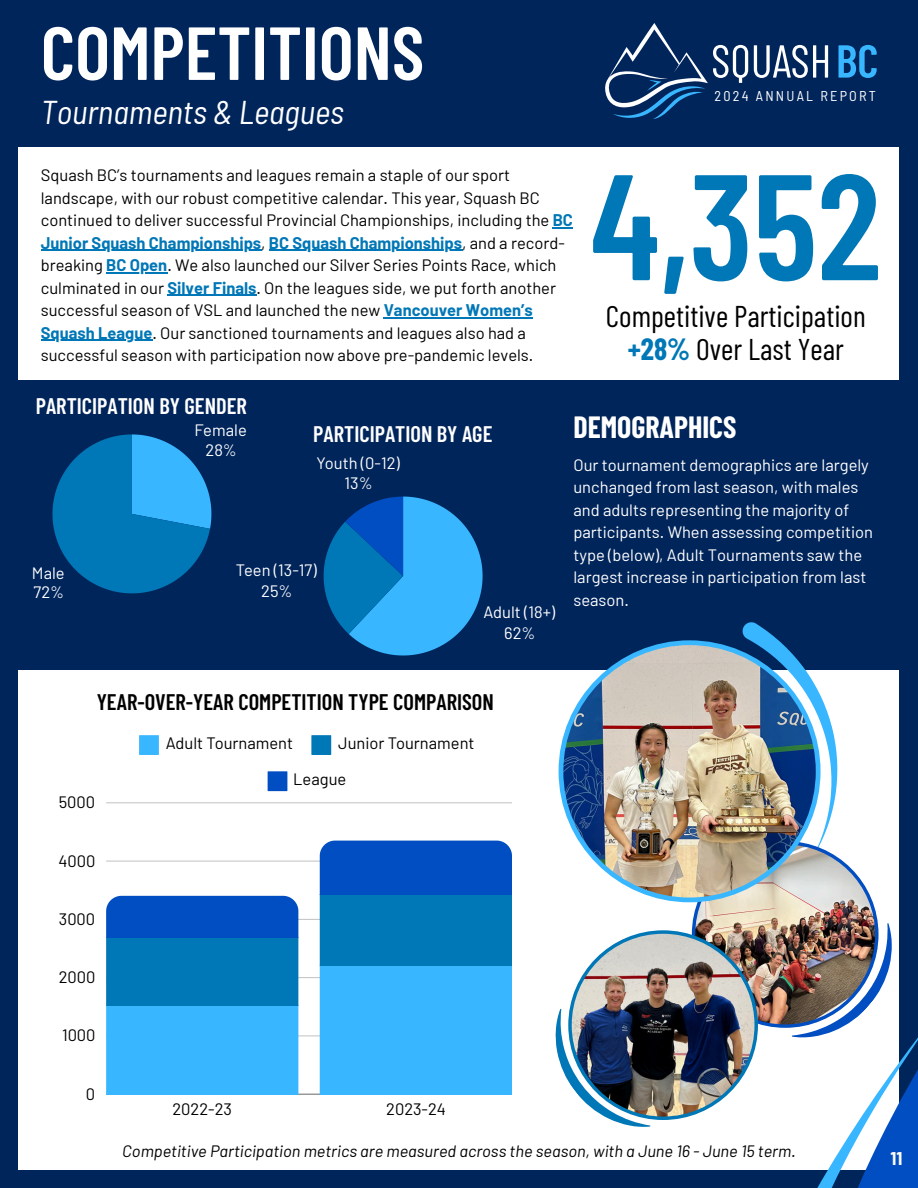
<style>
.page{position:relative;width:918px;height:1188px;background:#00255b}
.page>*{position:absolute;margin:0;border:0;box-sizing:border-box;transform-origin:0 0}
.t1{font:600 150px "Barlow Condensed";color:#0077b6}
.t2{font:600 75px "Barlow Condensed";color:#fff}
.t3{font:italic semi-condensed 33px "Barlow";color:#fff}
.t4{font:30px/32.7px "Barlow Condensed";color:#000;text-align:center}
.t5{font:700 30px "Barlow Condensed";color:#fff}
.t6{font:600 22.5px "Barlow Condensed";color:#fff}
.t7{font:600 22.5px "Barlow Condensed";color:#000}
.t8{font:700 18px "Barlow";color:#fff}
.t9{font:16.5px/22.5px "Barlow";color:#000}
.t10{font:16.5px/22.5px "Barlow";color:#fff;text-align:center}
.t11{font:italic 16.5px "Barlow";color:#000}
.t12{font:700 16.5px "Barlow";color:#0077b6}
.t13{font:semi-condensed 14.25px "Barlow";letter-spacing:.155em;color:#fff}
.s1{font-weight:700;color:#0077b6}
.s2{font-weight:400;color:#000}
</style>
<div class="page">
<div style="left:19px;top:148px;width:880px;height:1022px;background:#fff"></div>
<svg style="left:605px;top:23px;width:102px;height:96px"></svg>
<svg style="left:713px;top:45px;width:115px;height:38px"></svg>
<svg style="left:839px;top:45px;width:38px;height:33px"></svg>
<svg style="left:553px;top:227px;width:20px;height:1px"></svg>
<hr style="left:41px;top:250px;width:220px;height:1px;background:#0077b6">
<hr style="left:269px;top:250px;width:193px;height:1px;background:#0077b6">
<hr style="left:106px;top:272px;width:61px;height:1px;background:#0077b6">
<hr style="left:167px;top:295px;width:89px;height:1px;background:#0077b6">
<hr style="left:384px;top:317px;width:149px;height:1px;background:#0077b6">
<hr style="left:41px;top:340px;width:111px;height:1px;background:#0077b6">
<div style="left:0;top:380px;width:918px;height:289px;background:#00255b"></div>
<svg style="left:52px;top:434px;width:159px;height:159px"></svg>
<svg style="left:324px;top:497px;width:159px;height:159px"></svg>
<svg style="left:139px;top:735px;width:20px;height:20px"></svg>
<svg style="left:311px;top:735px;width:20px;height:20px"></svg>
<svg style="left:268px;top:771px;width:19px;height:20px"></svg>
<hr style="left:106px;top:1094px;width:406px;height:1px;background:#38b6ff">
<hr style="left:106px;top:1036px;width:406px;height:1px;background:#000;opacity:.25">
<hr style="left:106px;top:977px;width:406px;height:1px;background:#000;opacity:.25">
<hr style="left:106px;top:919px;width:406px;height:1px;background:#000;opacity:.25">
<hr style="left:106px;top:861px;width:406px;height:1px;background:#d9d9d9">
<hr style="left:106px;top:803px;width:406px;height:1px;background:#ebebeb">
<svg style="left:106px;top:896px;width:192px;height:198px;background:#1a8ad9"></svg>
<svg style="left:320px;top:841px;width:192px;height:253px;background:#1c8edd"></svg>
<img style="left:530px;top:622px;width:388px;height:566px">
<img style="left:559px;top:640px;width:262px;height:262px">
<p class="t2" style="left:41px;top:5px;width:385px">COMPETITIONS</p>
<p class="t3" style="left:41px;top:91px;width:305px">Tournaments &amp; Leagues</p>
<h4 class="t9" style="left:41px;top:163px;width:534px">Squash BC’s tournaments and leagues remain a staple of our sport landscape, with our robust competitive calendar. This year, Squash BC continued to deliver successful Provincial Championships, including the <span class="s1">BC</span></h4>
<h6 class="t12" style="left:41px;top:232px;width:526px">Junior Squash Championships<span class="s2">,</span> BC Squash Championships<span class="s2">, and a record-</span></h6>
<p class="t9" style="left:41px;top:253px;width:517px">breaking <span class="s1">BC Open</span>. We also launched our Silver Series Points Race, which</p>
<h5 class="t9" style="left:41px;top:276px;width:517px">culminated in our <span class="s1">Silver Finals</span>. On the leagues side, we put forth another successful season of VSL and launched the new <span class="s1">Vancouver Women’s</span></h5>
<p class="t9" style="left:41px;top:321px;width:494px"><span class="s1">Squash League</span>. Our sanctioned tournaments and leagues also had a successful season with participation now above pre-pandemic levels.</p>
<p class="t6" style="left:36px;top:392px;width:213px">PARTICIPATION BY GENDER</p>
<p class="t13" style="left:715px;top:87px;width:163px">2024 ANNUAL REPORT</p>
<h4 class="t1" style="left:591px;top:130px;width:292px">4,352</h4>
<h1 class="t4" style="left:606px;top:299px;width:261px">Competitive Participation <span class="s1">+28%</span> Over Last Year</h1>
<p class="t10" style="left:32px;top:563px;width:34px;line-height:19.4px;text-align:left">Male<br>72%</p>
<p class="t10" style="left:195px;top:420px;width:54px;line-height:19.4px">Female<br>28%</p>
<p class="t6" style="left:313px;top:420px;width:181px">PARTICIPATION BY AGE</p>
<p class="t10" style="left:317px;top:452px;width:85px;line-height:20.9px">Youth (0-12)<br>13%</p>
<p class="t10" style="left:236px;top:559px;width:82px;line-height:20.9px">Teen (13-17)<br>25%</p>
<p class="t10" style="left:484px;top:601px;width:73px;line-height:20.9px">Adult (18+)<br>62%</p>
<h6 class="t5" style="left:573px;top:408px;width:165px">DEMOGRAPHICS</h6>
<p class="t10" style="left:573px;top:453px;width:301px;text-align:left">Our tournament demographics are largely unchanged from last season, with males and adults representing the majority of participants. When assessing competition type (below), Adult Tournaments saw the largest increase in participation from last season.</p>
<p class="t7" style="left:97px;top:688px;width:399px">YEAR-OVER-YEAR COMPETITION TYPE COMPARISON</p>
<p class="t9" style="left:59px;top:791px;width:38px">5000</p>
<p class="t9" style="left:59px;top:849px;width:39px">4000</p>
<p class="t9" style="left:59px;top:907px;width:38px">3000</p>
<p class="t9" style="left:59px;top:965px;width:38px">2000</p>
<p class="t9" style="left:62px;top:1024px;width:35px">1000</p>
<p class="t9" style="left:86px;top:1082px;width:11px">0</p>
<p class="t9" style="left:166px;top:731px;width:129px">Adult Tournament</p>
<p class="t9" style="left:293px;top:724px;width:183px;line-height:36.2px;text-indent:45px">Junior Tournament<br>League</p>
<p class="t9" style="left:172px;top:1097px;width:61px">2022-23</p>
<p class="t9" style="left:386px;top:1097px;width:61px">2023-24</p>
<p class="t11" style="left:122px;top:1140px;width:675px">Competitive Participation metrics are measured across the season, with a June 16 - June 15 term.</p>
<h2 class="t8" style="left:890px;top:1147px;width:14px">11</h2>
</div>
